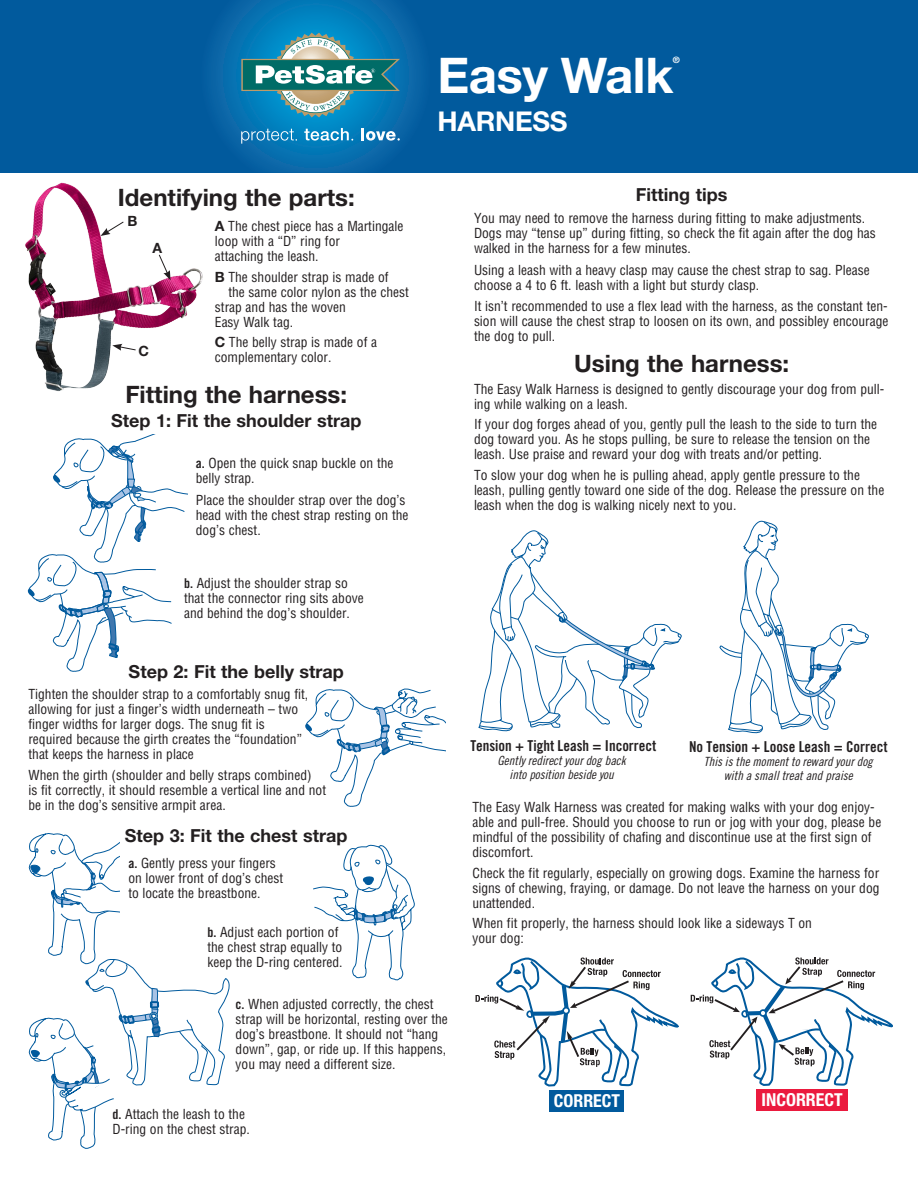
<style>
.page{position:relative;width:918px;height:1188px;background:#fff}
.page>*{position:absolute;margin:0;border:0;box-sizing:border-box;transform-origin:0 0}
.t1{font:700 49.35px "Helvetica Neue";letter-spacing:-.01em;color:#fff}
.t2{font:700 27.3px "Helvetica Neue";letter-spacing:-.01em;color:#fff}
.t3{font:700 24px "Helvetica Neue";color:#231f20}
.t4{font:700 18px "Helvetica Neue";color:#231f20}
.t5{font:700 condensed 17.85px "Helvetica Neue";color:#fff}
.t6{font:15px "Trade Gothic LT Std Bd Cn 20";color:#231f20}
.t7{font:700 14.1px "Helvetica Neue";color:#231f20}
.t8{font:condensed 13.5px/15px "Helvetica";color:#231f20}
.t9{font:12.75px/13.8px "Trade Gothic LT Std Cn 18 Obl";color:#231f20;text-align:center}
.t10{font:700 8.85px "Helvetica Neue";color:#fff}
.s1{font-family:"Helvetica Neue";font-weight:700;font-stretch:normal;font-size:14.1px}
.s2{font-family:"Trade Gothic LT Std Bd Cn 20";font-stretch:normal}
</style>
<div class="page">
<svg style="left:476px;top:958px;width:203px;height:129px"></svg>
<div style="left:550px;top:1090px;width:74px;height:22px;background:#015a9d"></div>
<svg style="left:691px;top:957px;width:202px;height:129px"></svg>
<div style="left:757px;top:1090px;width:91px;height:21px;background:#eb1a3e"></div>
<svg style="left:28px;top:435px;width:160px;height:237px"></svg>
<svg style="left:305px;top:689px;width:141px;height:118px"></svg>
<svg style="left:313px;top:845px;width:102px;height:135px"></svg>
<svg style="left:28px;top:833px;width:202px;height:316px"></svg>
<img style="left:25px;top:182px;width:178px;height:209px">
<div style="left:126px;top:214px;width:16px;height:19px;background:#fff"></div>
<div style="left:152px;top:241px;width:15px;height:19px;background:#fff"></div>
<div style="left:138px;top:344px;width:15px;height:19px;background:#fff"></div>
<svg style="left:101px;top:221px;width:24px;height:15px"></svg>
<svg style="left:112px;top:344px;width:25px;height:7px"></svg>
<svg style="left:158px;top:254px;width:13px;height:26px"></svg>
<svg style="left:478px;top:530px;width:204px;height:201px"></svg>
<svg style="left:720px;top:521px;width:149px;height:212px"></svg>
<div style="left:0;top:0;width:918px;height:173px;background:#015a9d"></div>
<svg style="left:215px;top:0;width:202px;height:173px"></svg>
<p class="t3" style="left:118px;top:183px;width:238px">Identifying the parts:</p>
<p class="t7" style="left:127px;top:212px;width:11px">B</p>
<p class="t7" style="left:153px;top:239px;width:11px">A</p>
<p class="t7" style="left:139px;top:342px;width:12px">C</p>
<p class="t8" style="left:215px;top:219px;width:190px"><span class="s1">A</span> The chest piece has a Martingale loop with a “D” ring for<br>attaching the leash.</p>
<p class="t8" style="left:215px;top:269px;width:175px"><span class="s1">B</span> The shoulder strap is made of</p>
<p class="t8" style="left:228px;top:284px;width:182px">the same color nylon as the chest</p>
<p class="t8" style="left:215px;top:299px;width:133px">strap and has the woven</p>
<p class="t8" style="left:215px;top:314px;width:80px">Easy Walk tag.</p>
<p class="t8" style="left:215px;top:335px;width:164px"><span class="s1">C</span> The belly strap is made of a complementary color.</p>
<p class="t3" style="left:125px;top:380px;width:223px">Fitting the harness:</p>
<p class="t4" style="left:111px;top:410px;width:252px">Step 1: Fit the shoulder strap</p>
<p class="t8" style="left:196px;top:456px;width:199px"><span class="s2">a.</span> Open the quick snap buckle on the belly strap.</p>
<p class="t8" style="left:196px;top:492px;width:214px">Place the shoulder strap over the dog’s head with the chest strap resting on the dog’s chest.</p>
<p class="t8" style="left:184px;top:576px;width:181px"><span class="s2">b.</span> Adjust the shoulder strap so that the connector ring sits above and behind the dog’s shoulder.</p>
<p class="t4" style="left:129px;top:660px;width:217px">Step 2: Fit the belly strap</p>
<p class="t1" style="left:437px;top:44px;width:238px">Easy Walk</p>
<p class="t10" style="left:673px;top:54px;width:9px">®</p>
<p class="t2" style="left:437px;top:105px;width:132px">HARNESS</p>
<p class="t4" style="left:636px;top:184px;width:93px">Fitting tips</p>
<p class="t8" style="left:474px;top:210px;width:403px">You may need to remove the harness during fitting to make adjustments.<br>Dogs may “tense up” during fitting, so check the fit again after the dog has walked in the harness for a few minutes.</p>
<p class="t8" style="left:474px;top:262px;width:397px">Using a leash with a heavy clasp may cause the chest strap to sag. Please choose a 4 to 6 ft. leash with a light but sturdy clasp.</p>
<p class="t8" style="left:474px;top:299px;width:416px;text-align:justify">It isn’t recommended to use a flex lead with the harness, as the constant ten&shy;sion will cause the chest strap to loosen on its own, and possibley encourage the dog to pull.</p>
<p class="t3" style="left:574px;top:349px;width:217px">Using the harness:</p>
<p class="t8" style="left:474px;top:381px;width:412px">The Easy Walk Harness is designed to gently discourage your dog from pull&shy;ing while walking on a leash.</p>
<p class="t8" style="left:474px;top:417px;width:405px">If your dog forges ahead of you, gently pull the leash to the side to turn the dog toward you. As he stops pulling, be sure to release the tension on the leash. Use praise and reward your dog with treats and/or petting.</p>
<p class="t8" style="left:474px;top:467px;width:412px">To slow your dog when he is pulling ahead, apply gentle pressure to the leash, pulling gently toward one side of the dog. Release the pressure on the leash when the dog is walking nicely next to you.</p>
<p class="t8" style="left:28px;top:687px;width:281px">Tighten the shoulder strap to a comfortably snug fit, allowing for just a finger’s width underneath – two finger widths for larger dogs. The snug fit is required because the girth creates the “foundation” that keeps the harness in place</p>
<p class="t8" style="left:28px;top:767px;width:299px">When the girth (shoulder and belly straps combined)<br>is fit correctly, it should resemble a vertical line and not be in the dog’s sensitive armpit area.</p>
<p class="t4" style="left:125px;top:824px;width:224px">Step 3: Fit the chest strap</p>
<p class="t8" style="left:128px;top:856px;width:157px"><span class="s2">a.</span> Gently press your fingers on lower front of dog’s chest to locate the breastbone.</p>
<p class="t8" style="left:207px;top:924px;width:137px"><span class="s2">b.</span> Adjust each portion of the chest strap equally to keep the D-ring centered.</p>
<p class="t8" style="left:236px;top:996px;width:214px"><span class="s2">c.</span> When adjusted correctly, the chest strap will be horizontal, resting over the dog’s breastbone. It should not “hang down”, gap, or ride up. If this happens, you may need a different size.</p>
<p class="t8" style="left:112px;top:1106px;width:139px"><span class="s2">d.</span> Attach the leash to the<br>D-ring on the chest strap.</p>
<p class="t6" style="left:470px;top:737px;width:188px">Tension + Tight Leash = Incorrect</p>
<p class="t9" style="left:498px;top:754px;width:130px">Gently redirect your dog back into position beside you</p>
<p class="t6" style="left:689px;top:738px;width:200px">No Tension + Loose Leash = Correct</p>
<p class="t9" style="left:704px;top:755px;width:171px">This is the moment to reward your dog</p>
<p class="t9" style="left:724px;top:769px;width:130px">with a small treat and praise</p>
<p class="t8" style="left:472px;top:800px;width:410px">The Easy Walk Harness was created for making walks with your dog enjoy&shy;able and pull-free. Should you choose to run or jog with your dog, please be mindful of the possibility of chafing and discontinue use at the first sign of discomfort.</p>
<p class="t8" style="left:472px;top:865px;width:409px;text-align:justify">Check the fit regularly, especially on growing dogs. Examine the harness for signs of chewing, fraying, or damage. Do not leave the harness on your dog unattended.</p>
<p class="t8" style="left:472px;top:915px;width:341px">When fit properly, the harness should look like a sideways T on your dog:</p>
<p class="t5" style="left:554px;top:1089px;width:68px">CORRECT</p>
<p class="t5" style="left:762px;top:1089px;width:83px">INCORRECT</p>
</div>
